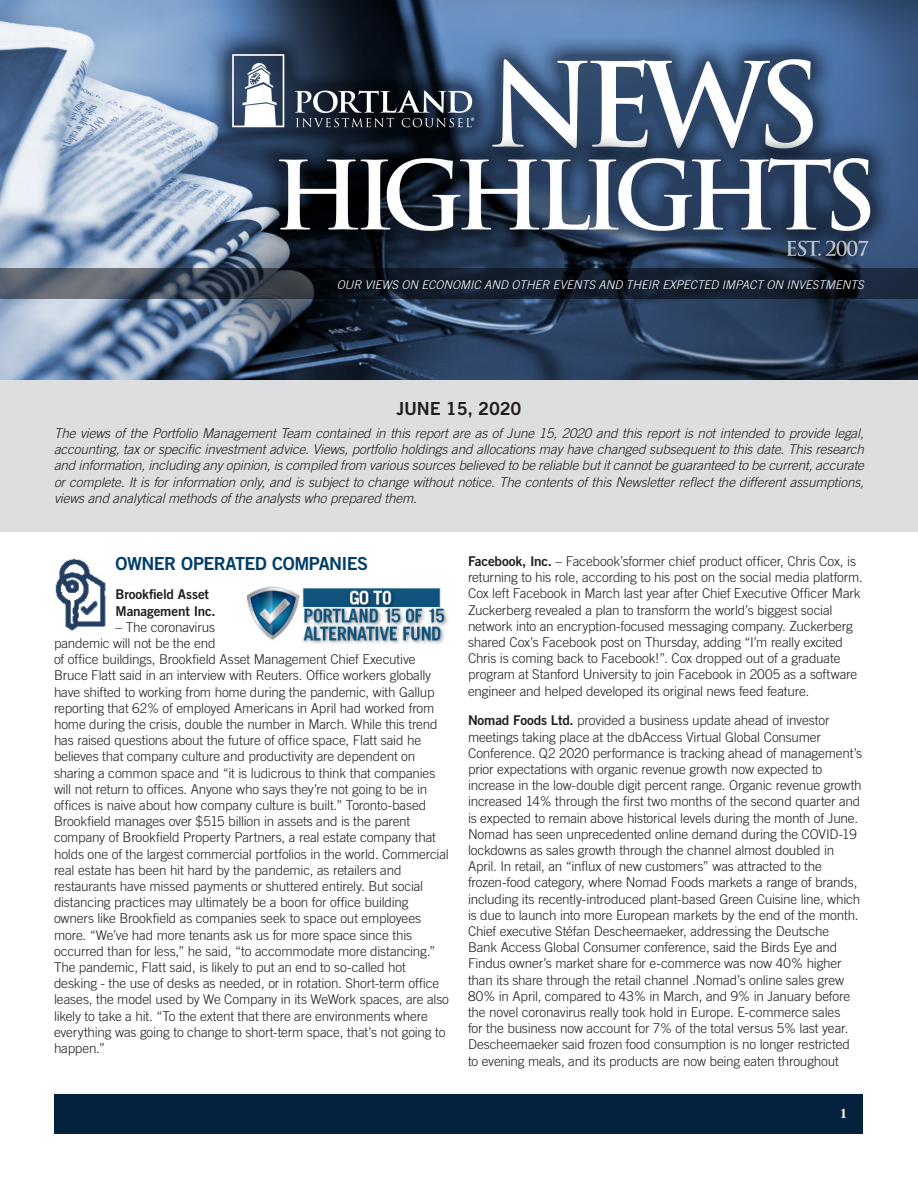
<style>
.page{position:relative;width:918px;height:1188px;background:#fff}
.page>*{position:absolute;margin:0;border:0;box-sizing:border-box;transform-origin:0 0}
.Article_-_Body{font:18px "Trade Gothic Bold Two";letter-spacing:-.035em;color:#003e69}
.t1{font:18px "Trade Gothic Bold Two";letter-spacing:-.01em;color:#231f20}
.Article_-_Body-2{font:300 13.5px/16.2px "Trade Gothic";letter-spacing:-.015em;color:#231f20}
.t2{font:italic 300 13.5px/16.2px "Trade Gothic";letter-spacing:-.01em;color:#231f20;text-align:justify}
.Article_-_Body-3{font:13.5px/16.2px "Trade Gothic Bold Two";letter-spacing:-.01em;color:#231f20}
.t3{font:700 13.5px "Times";color:#fff}
.t4{font:italic 300 12px "Trade Gothic";color:#fff}
.s1{font-family:"Trade Gothic Bold Two";font-weight:400}
</style>
<div class="page">
<div style="left:55px;top:1094px;width:808px;height:39px;background:#04213e"></div>
<img style="left:0;top:0;width:918px;height:380px">
<svg style="left:0;top:268px;width:918px;height:31px;background:#232c39"></svg>
<img style="left:55px;top:558px;width:51px;height:73px">
<img style="left:246px;top:586px;width:202px;height:58px">
<div style="left:0;top:380px;width:918px;height:151px;background:#dddee0"></div>
<p class="t4" style="left:337px;top:277px;width:529px">OUR VIEWS ON ECONOMIC AND OTHER EVENTS AND THEIR EXPECTED IMPACT ON INVESTMENTS</p>
<p class="t1" style="left:396px;top:397px;width:127px">JUNE 15, 2020</p>
<p class="t2" style="left:54px;top:425px;width:812px">The views of the Portfolio Management Team contained in this report are as of June 15, 2020 and this report is not intended to provide legal, accounting, tax or specific investment advice. Views, portfolio holdings and allocations may have changed subsequent to this date. This research and information, including any opinion, is compiled from various sources believed to be reliable but it cannot be guaranteed to be current, accurate or complete. It is for information only, and is subject to change without notice. The contents of this Newsletter reflect the different assumptions, views and analytical methods of the analysts who prepared them.</p>
<p class="Article_-_Body" style="left:116px;top:552px;width:254px">OWNER OPERATED COMPANIES</p>
<p class="Article_-_Body-3" style="left:116px;top:586px;width:102px">Brookfield Asset<br>Management Inc.</p>
<p class="Article_-_Body-2" style="left:54px;top:619px;width:397px;text-indent:62px">– The coronavirus<br>pandemic will not be the end<br>of office buildings, Brookfield Asset Management Chief Executive Bruce Flatt said in an interview with Reuters. Office workers globally have shifted to working from home during the pandemic, with Gallup reporting that 62% of employed Americans in April had worked from home during the crisis, double the number in March. While this trend has raised questions about the future of office space, Flatt said he believes that company culture and productivity are dependent on sharing a common space and “it is ludicrous to think that companies will not return to offices. Anyone who says they’re not going to be in offices is naive about how company culture is built.” Toronto-based Brookfield manages over $515 billion in assets and is the parent company of Brookfield Property Partners, a real estate company that holds one of the largest commercial portfolios in the world. Commercial real estate has been hit hard by the pandemic, as retailers and restaurants have missed payments or shuttered entirely. But social distancing practices may ultimately be a boon for office building owners like Brookfield as companies seek to space out employees more. “We’ve had more tenants ask us for more space since this occurred than for less,” he said, “to accommodate more distancing.” The pandemic, Flatt said, is likely to put an end to so-called hot desking - the use of desks as needed, or in rotation. Short-term office leases, the model used by We Company in its WeWork spaces, are also likely to take a hit. “To the extent that there are environments where everything was going to change to short-term space, that’s not going to happen.”</p>
<p class="Article_-_Body-2" style="left:468px;top:553px;width:396px"><span class="s1">Facebook, Inc.</span> – Facebook’sformer chief product officer, Chris Cox, is returning to his role, according to his post on the social media platform.<br>Cox left Facebook in March last year after Chief Executive Officer Mark Zuckerberg revealed a plan to transform the world’s biggest social network into an encryption-focused messaging company. Zuckerberg shared Cox’s Facebook post on Thursday, adding “I’m really excited Chris is coming back to Facebook!”. Cox dropped out of a graduate program at Stanford University to join Facebook in 2005 as a software engineer and helped developed its original news feed feature.</p>
<p class="Article_-_Body-2" style="left:468px;top:712px;width:396px"><span class="s1">Nomad Foods Ltd.</span> provided a business update ahead of investor meetings taking place at the dbAccess Virtual Global Consumer Conference. Q2 2020 performance is tracking ahead of management’s prior expectations with organic revenue growth now expected to increase in the low-double digit percent range. Organic revenue growth increased 14% through the first two months of the second quarter and is expected to remain above historical levels during the month of June.<br>Nomad has seen unprecedented online demand during the COVID-19 lockdowns as sales growth through the channel almost doubled in April. In retail, an “influx of new customers” was attracted to the frozen-food category, where Nomad Foods markets a range of brands, including its recently-introduced plant-based Green Cuisine line, which is due to launch into more European markets by the end of the month.<br>Chief executive Stéfan Descheemaeker, addressing the Deutsche<br>Bank Access Global Consumer conference, said the Birds Eye and Findus owner’s market share for e-commerce was now 40% higher than its share through the retail channel .Nomad’s online sales grew 80% in April, compared to 43% in March, and 9% in January before the novel coronavirus really took hold in Europe. E-commerce sales<br>for the business now account for 7% of the total versus 5% last year.<br>Descheemaeker said frozen food consumption is no longer restricted to evening meals, and its products are now being eaten throughout</p>
<p class="t3" style="left:840px;top:1100px;width:8px">1</p>
</div>
